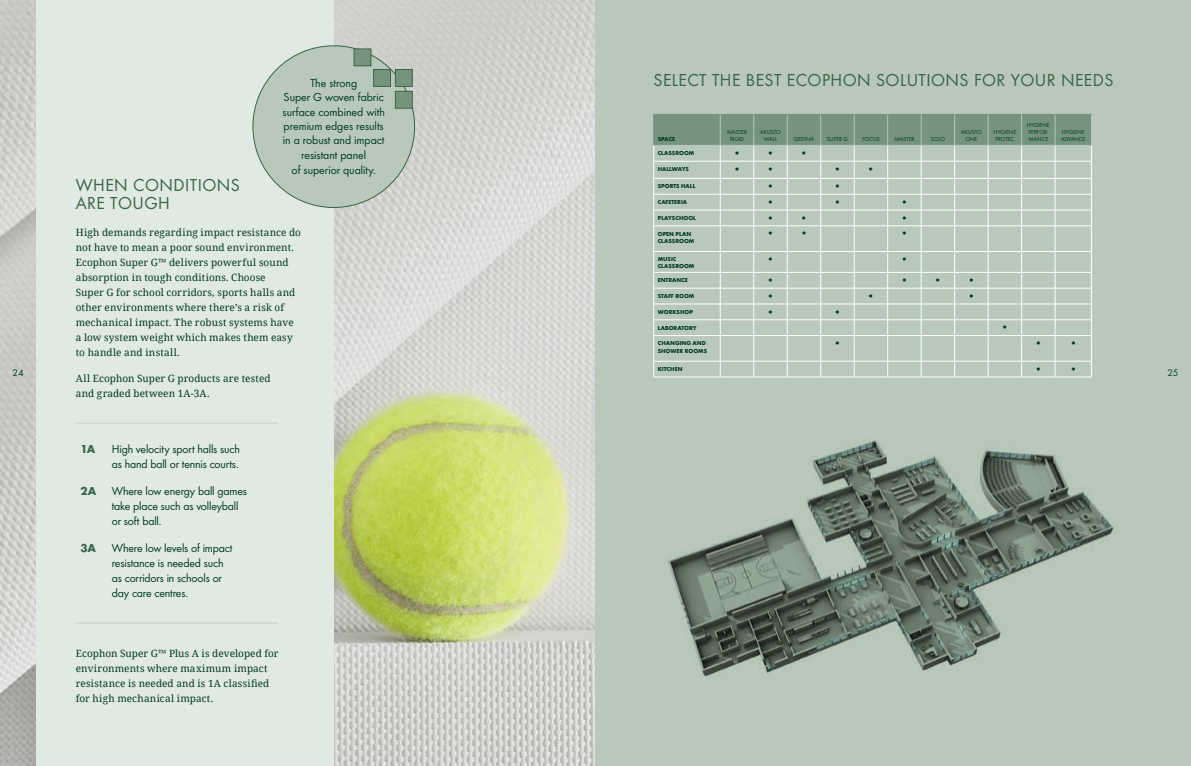
<style>
.page{position:relative;width:1191px;height:766px;background:#fff}
.page>*{position:absolute;margin:0;border:0;box-sizing:border-box;transform-origin:0 0}
.t1{font:18px/18px "Futura Boo";letter-spacing:.025em;color:#3a6647}
.t2{font:12px/15px "Futura Boo";letter-spacing:-.01em;color:#003b1d}
.t3{font:700 12px "Futura";color:#3a6647}
.t4{font:10px/15px "Noto Serif";letter-spacing:.01em;color:#003b1d}
.t5{font:10px "Futura Boo";color:#003b1d}
.t6{font:700 6px/7.2px "Futura";color:#003b1d}
.t7{font:6px/7.2px "Futura Boo";color:#003b1d;text-align:center}
.t8{font:6px/7.2px "Futura Boo";letter-spacing:-.025em;color:#003b1d}
.t9{font:700 6px "Futura";letter-spacing:-.025em;color:#003b1d}
</style>
<div class="page">
<img style="left:0;top:0;width:595px;height:765px">
<div style="left:595px;top:0;width:596px;height:765px;background:#b8c8ba"></div>
<svg style="left:653px;top:114px;width:439px;height:263px"></svg>
<hr style="left:653px;top:377px;width:67px;height:1px;background:#fff">
<hr style="left:720px;top:377px;width:33px;height:1px;background:#fff">
<hr style="left:753px;top:377px;width:34px;height:1px;background:#fff">
<hr style="left:787px;top:377px;width:33px;height:1px;background:#fff">
<hr style="left:820px;top:377px;width:34px;height:1px;background:#fff">
<hr style="left:854px;top:377px;width:33px;height:1px;background:#fff">
<hr style="left:887px;top:377px;width:34px;height:1px;background:#fff">
<hr style="left:921px;top:377px;width:33px;height:1px;background:#fff">
<hr style="left:954px;top:377px;width:34px;height:1px;background:#fff">
<hr style="left:988px;top:377px;width:33px;height:1px;background:#fff">
<hr style="left:1021px;top:377px;width:34px;height:1px;background:#fff">
<hr style="left:1055px;top:377px;width:36px;height:1px;background:#fff">
<hr style="left:653px;top:114px;width:67px;height:1px;background:#76947c">
<hr style="left:653px;top:115px;width:1px;height:30px;background:#76947c">
<hr style="left:720px;top:114px;width:33px;height:1px;background:#76947c">
<hr style="left:753px;top:114px;width:34px;height:1px;background:#76947c">
<hr style="left:787px;top:114px;width:33px;height:1px;background:#76947c">
<hr style="left:820px;top:114px;width:34px;height:1px;background:#76947c">
<hr style="left:854px;top:114px;width:33px;height:1px;background:#76947c">
<hr style="left:887px;top:114px;width:34px;height:1px;background:#76947c">
<hr style="left:921px;top:114px;width:33px;height:1px;background:#76947c">
<hr style="left:954px;top:114px;width:34px;height:1px;background:#76947c">
<hr style="left:988px;top:114px;width:33px;height:1px;background:#76947c">
<hr style="left:1021px;top:114px;width:34px;height:1px;background:#76947c">
<hr style="left:1055px;top:114px;width:36px;height:1px;background:#76947c">
<hr style="left:720px;top:115px;width:1px;height:30px;background:#b8c8ba">
<hr style="left:753px;top:115px;width:1px;height:30px;background:#b8c8ba">
<hr style="left:787px;top:115px;width:1px;height:30px;background:#b8c8ba">
<hr style="left:820px;top:115px;width:1px;height:30px;background:#b8c8ba">
<hr style="left:854px;top:115px;width:1px;height:30px;background:#b8c8ba">
<hr style="left:887px;top:115px;width:1px;height:30px;background:#b8c8ba">
<hr style="left:921px;top:115px;width:1px;height:30px;background:#b8c8ba">
<hr style="left:954px;top:115px;width:1px;height:30px;background:#b8c8ba">
<hr style="left:988px;top:115px;width:1px;height:30px;background:#b8c8ba">
<hr style="left:1021px;top:115px;width:1px;height:30px;background:#b8c8ba">
<hr style="left:1054px;top:115px;width:1px;height:30px;background:#b8c8ba">
<hr style="left:1091px;top:115px;width:1px;height:30px;background:#b8c8ba">
<hr style="left:653px;top:145px;width:67px;height:1px;background:#b8c8ba">
<hr style="left:720px;top:145px;width:33px;height:1px;background:#b8c8ba">
<hr style="left:753px;top:145px;width:34px;height:1px;background:#b8c8ba">
<hr style="left:787px;top:145px;width:33px;height:1px;background:#b8c8ba">
<hr style="left:820px;top:145px;width:34px;height:1px;background:#b8c8ba">
<hr style="left:854px;top:145px;width:33px;height:1px;background:#b8c8ba">
<hr style="left:887px;top:145px;width:34px;height:1px;background:#b8c8ba">
<hr style="left:921px;top:145px;width:33px;height:1px;background:#b8c8ba">
<hr style="left:954px;top:145px;width:34px;height:1px;background:#b8c8ba">
<hr style="left:988px;top:145px;width:33px;height:1px;background:#b8c8ba">
<hr style="left:1021px;top:145px;width:34px;height:1px;background:#b8c8ba">
<hr style="left:1055px;top:145px;width:36px;height:1px;background:#b8c8ba">
<div style="left:36px;top:0;width:298px;height:765px;background:#e1e9e3"></div>
<hr style="left:76px;top:423px;width:202px;height:1px;background:#bfd1d0">
<hr style="left:76px;top:622px;width:202px;height:1px;background:#bfd1d0">
<div style="left:253px;top:46px;width:161px;height:161px;background:#b8c8ba;border-radius:50%"></div>
<div style="left:354px;top:49px;width:17px;height:17px;background:#76947c;border:1px solid #3a6647"></div>
<div style="left:395px;top:91px;width:18px;height:18px;background:#76947c;border:1px solid #3a6647"></div>
<div style="left:373px;top:69px;width:18px;height:18px;background:#76947c;border:1px solid #3a6647"></div>
<div style="left:395px;top:69px;width:18px;height:18px;background:#76947c;border:1px solid #3a6647"></div>
<img style="left:668px;top:439px;width:447px;height:238px">
<p class="t2" style="left:282px;top:76px;width:104px;line-height:14.5px;text-align:center">The strong<br>Super G woven fabric surface combined with premium edges results in a robust and impact resistant panel<br>of superior quality.</p>
<h1 class="t1" style="left:653px;top:72px;width:461px">SELECT THE BEST ECOPHON SOLUTIONS FOR YOUR NEEDS</h1>
<p class="t6" style="left:657px;top:136px;width:19px">SPACE</p>
<p class="t7" style="left:727px;top:129px;width:21px">MASTER<br>RIGID</p>
<p class="t7" style="left:760px;top:129px;width:22px">AKUSTO<br>WALL</p>
<p class="t7" style="left:793px;top:136px;width:22px">GEDINA</p>
<p class="t7" style="left:827px;top:136px;width:23px">SUPER G</p>
<p class="t7" style="left:862px;top:136px;width:19px">FOCUS</p>
<p class="t7" style="left:894px;top:136px;width:21px">MASTER</p>
<p class="t7" style="left:930px;top:136px;width:16px">SOLO</p>
<p class="t7" style="left:961px;top:129px;width:22px">AKUSTO<br>ONE</p>
<p class="t7" style="left:993px;top:129px;width:24px">HYGIENE<br>PROTEC</p>
<p class="t7" style="left:1027px;top:121px;width:24px;text-align:left">HYGIENE<br>PERFOR-<br>MANCE</p>
<p class="t8" style="left:1061px;top:129px;width:26px">HYGIENE<br>ADVANCE</p>
<p class="t6" style="left:658px;top:149px;width:38px">CLASSROOM</p>
<p class="t7" style="left:735px;top:149px;width:6px">●</p>
<p class="t7" style="left:768px;top:149px;width:6px">●</p>
<p class="t7" style="left:802px;top:149px;width:6px">●</p>
<p class="t9" style="left:658px;top:165px;width:33px">HALLWAYS</p>
<p class="t7" style="left:735px;top:165px;width:6px">●</p>
<p class="t7" style="left:768px;top:165px;width:6px">●</p>
<p class="t7" style="left:835px;top:165px;width:6px">●</p>
<p class="t7" style="left:869px;top:165px;width:6px">●</p>
<p class="t6" style="left:658px;top:182px;width:39px">SPORTS HALL</p>
<p class="t7" style="left:768px;top:182px;width:6px">●</p>
<p class="t7" style="left:835px;top:182px;width:6px">●</p>
<p class="t6" style="left:658px;top:198px;width:31px">CAFETERIA</p>
<p class="t7" style="left:768px;top:198px;width:6px">●</p>
<p class="t7" style="left:835px;top:198px;width:6px">●</p>
<p class="t7" style="left:902px;top:198px;width:6px">●</p>
<p class="t6" style="left:658px;top:214px;width:40px">PLAYSCHOOL</p>
<p class="t7" style="left:768px;top:214px;width:6px">●</p>
<p class="t7" style="left:802px;top:214px;width:6px">●</p>
<p class="t7" style="left:902px;top:214px;width:6px">●</p>
<p class="t6" style="left:658px;top:230px;width:38px">OPEN PLAN<br>CLASSROOM</p>
<p class="t7" style="left:768px;top:230px;width:6px">●</p>
<p class="t7" style="left:802px;top:230px;width:6px">●</p>
<p class="t7" style="left:902px;top:230px;width:6px">●</p>
<p class="t6" style="left:658px;top:255px;width:38px">MUSIC<br>CLASSROOM</p>
<p class="t7" style="left:768px;top:255px;width:6px">●</p>
<p class="t7" style="left:902px;top:255px;width:6px">●</p>
<p class="t6" style="left:658px;top:276px;width:31px">ENTRANCE</p>
<p class="t7" style="left:768px;top:276px;width:6px">●</p>
<p class="t7" style="left:902px;top:276px;width:6px">●</p>
<p class="t7" style="left:936px;top:276px;width:6px">●</p>
<p class="t7" style="left:969px;top:276px;width:6px">●</p>
<p class="t6" style="left:658px;top:292px;width:38px">STAFF ROOM</p>
<p class="t7" style="left:768px;top:292px;width:6px">●</p>
<p class="t7" style="left:869px;top:292px;width:6px">●</p>
<p class="t7" style="left:969px;top:292px;width:6px">●</p>
<p class="t6" style="left:658px;top:308px;width:37px">WORKSHOP</p>
<p class="t7" style="left:768px;top:308px;width:6px">●</p>
<p class="t7" style="left:835px;top:308px;width:6px">●</p>
<p class="t6" style="left:658px;top:324px;width:40px">LABORATORY</p>
<p class="t7" style="left:1003px;top:324px;width:6px">●</p>
<p class="t6" style="left:658px;top:339px;width:51px">CHANGING AND<br>SHOWER ROOMS</p>
<p class="t7" style="left:835px;top:339px;width:6px">●</p>
<p class="t7" style="left:1036px;top:339px;width:6px">●</p>
<p class="t7" style="left:1071px;top:339px;width:6px">●</p>
<p class="t6" style="left:658px;top:365px;width:26px">KITCHEN</p>
<p class="t7" style="left:1036px;top:365px;width:6px">●</p>
<p class="t7" style="left:1071px;top:365px;width:6px">●</p>
<h1 class="t1" style="left:76px;top:176px;width:166px">WHEN CONDITIONS<br>ARE TOUGH</h1>
<p class="t4" style="left:76px;top:224px;width:227px">High demands regarding impact resistance do not have to mean a poor sound environment.<br>Ecophon Super G™ delivers powerful sound absorption in tough conditions. Choose<br>Super G for school corridors, sports halls and other environments where there’s a risk of mechanical impact. The robust systems have a low system weight which makes them easy to handle and install.</p>
<p class="t4" style="left:76px;top:370px;width:196px">All Ecophon Super G products are tested and graded between 1A-3A.</p>
<p class="t5" style="left:12px;top:366px;width:13px">24</p>
<p class="t5" style="left:1167px;top:366px;width:13px">25</p>
<p class="t3" style="left:80px;top:441px;width:16px">1A</p>
<p class="t2" style="left:112px;top:441px;width:130px">High velocity sport halls such as hand ball or tennis courts.</p>
<p class="t3" style="left:80px;top:483px;width:17px">2A</p>
<p class="t2" style="left:112px;top:483px;width:137px">Where low energy ball games take place such as volleyball or soft ball.</p>
<p class="t3" style="left:80px;top:540px;width:17px">3A</p>
<p class="t2" style="left:112px;top:540px;width:122px">Where low levels of impact resistance is needed such as corridors in schools or day care centres.</p>
<p class="t4" style="left:76px;top:645px;width:204px">Ecophon Super G™ Plus A is developed for environments where maximum impact resistance is needed and is 1A classified for high mechanical impact.</p>
</div>
